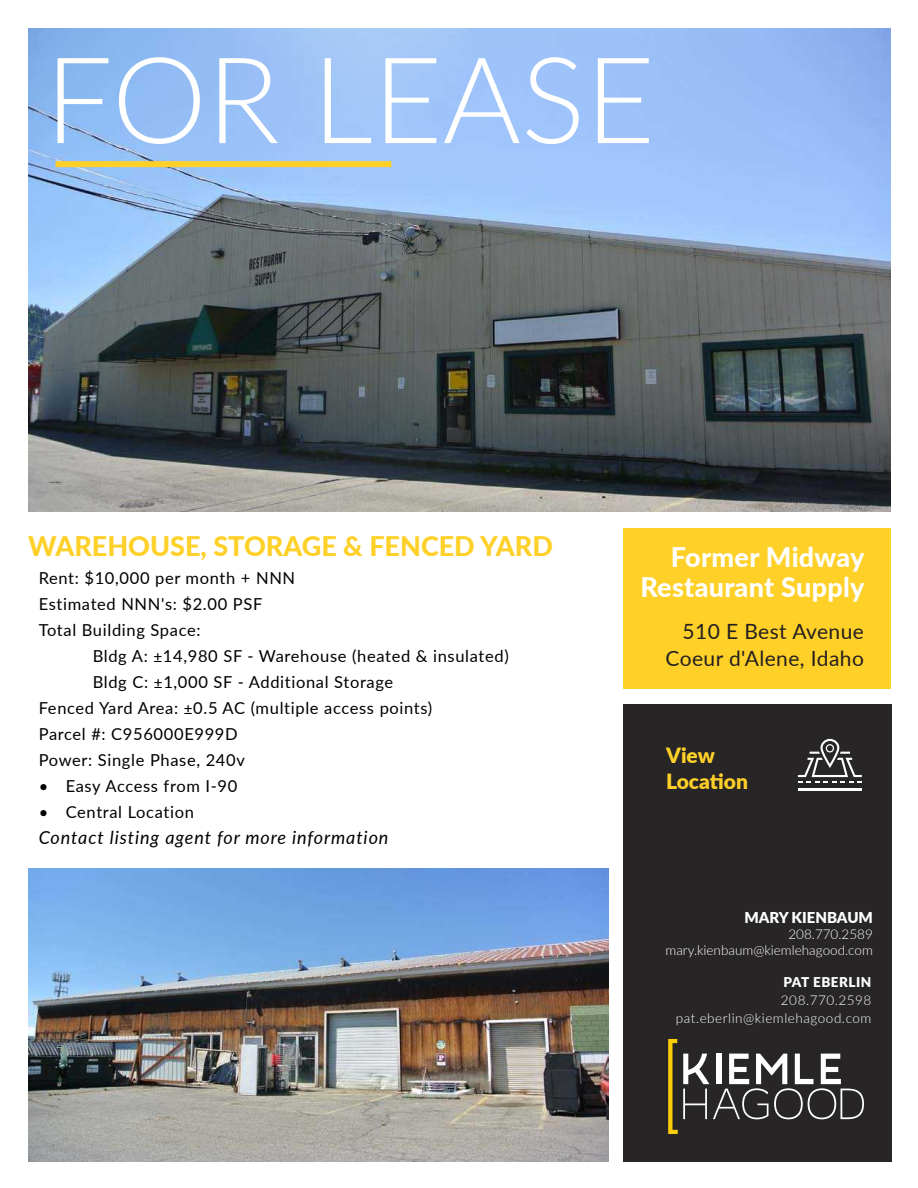
<style>
.page{position:relative;width:918px;height:1188px;background:#fff}
.page>*{position:absolute;margin:0;border:0;box-sizing:border-box;transform-origin:0 0}
.t1{font:300 120px "Lato";color:#fff}
.t2{font:800 27px "Lato";letter-spacing:.01em;color:#fff}
.t3{font:800 27px "Lato";color:#fed028}
.t4{font:21px "Lato";letter-spacing:.02em;color:#231f20}
.t5{font:900 21px "Lato";color:#fed028}
.t6{font:italic 18px "Lato";letter-spacing:.05em;color:#000}
.t7{font:16.5px "Lato";letter-spacing:.04em;color:#000}
.t8{font:900 15px "Lato";color:#fff}
.t9{font:300 13.5px "Lato";color:#fff}
.t10{font:300 13.5px "Lato";letter-spacing:.04em;color:#fff}
.t11{font:900 13.5px "Lato";letter-spacing:.04em;color:#fff}
</style>
<div class="page">
<div style="left:623px;top:528px;width:268px;height:160px;background:#fed028"></div>
<div style="left:623px;top:704px;width:269px;height:458px;background:#282526"></div>
<img style="left:28px;top:28px;width:863px;height:484px">
<hr style="left:798px;top:789px;width:64px;height:2px;background:#fff">
<svg style="left:798px;top:739px;width:64px;height:43px"></svg>
<svg style="left:668px;top:1039px;width:196px;height:95px"></svg>
<div style="left:56px;top:161px;width:335px;height:6px;background:#fed028"></div>
<img style="left:28px;top:869px;width:580px;height:292px">
<p class="t1" style="left:45px;top:16px;width:611px">FOR LEASE</p>
<p class="t3" style="left:28px;top:526px;width:526px">WAREHOUSE, STORAGE &amp; FENCED YARD</p>
<p class="t7" style="left:39px;top:566px;width:258px">Rent: $10,000 per month + NNN</p>
<p class="t7" style="left:39px;top:592px;width:225px">Estimated NNN's: $2.00 PSF</p>
<p class="t7" style="left:39px;top:618px;width:163px">Total Building Space:</p>
<p class="t7" style="left:93px;top:644px;width:418px">Bldg A: ±14,980 SF - Warehouse (heated &amp; insulated)</p>
<p class="t7" style="left:93px;top:670px;width:302px">Bldg C: ±1,000 SF - Additional Storage</p>
<p class="t7" style="left:39px;top:696px;width:395px">Fenced Yard Area: ±0.5 AC (multiple access points)</p>
<p class="t7" style="left:39px;top:722px;width:201px">Parcel #: C956000E999D</p>
<p class="t7" style="left:39px;top:748px;width:208px">Power: Single Phase, 240v</p>
<p class="t7" style="left:39px;top:774px;width:200px">• Easy Access from I-90</p>
<p class="t7" style="left:39px;top:800px;width:157px">• Central Location</p>
<p class="t6" style="left:39px;top:825px;width:351px">Contact listing agent for more information</p>
<p class="t2" style="left:671px;top:538px;width:195px">Former Midway</p>
<p class="t2" style="left:640px;top:568px;width:226px">Restaurant Supply</p>
<p class="t4" style="left:683px;top:616px;width:183px">510 E Best Avenue</p>
<p class="t4" style="left:666px;top:643px;width:200px">Coeur d'Alene, Idaho</p>
<p class="t5" style="left:666px;top:740px;width:50px">View</p>
<p class="t5" style="left:666px;top:765px;width:84px">Location</p>
<p class="t8" style="left:744px;top:906px;width:130px">MARY KIENBAUM</p>
<p class="t9" style="left:788px;top:925px;width:86px">208.770.2589</p>
<p class="t9" style="left:666px;top:941px;width:209px">mary.kienbaum@kiemlehagood.com</p>
<p class="t11" style="left:783px;top:972px;width:90px">PAT EBERLIN</p>
<p class="t10" style="left:781px;top:991px;width:92px">208.770.2598</p>
<p class="t10" style="left:676px;top:1009px;width:197px">pat.eberlin@kiemlehagood.com</p>
</div>
